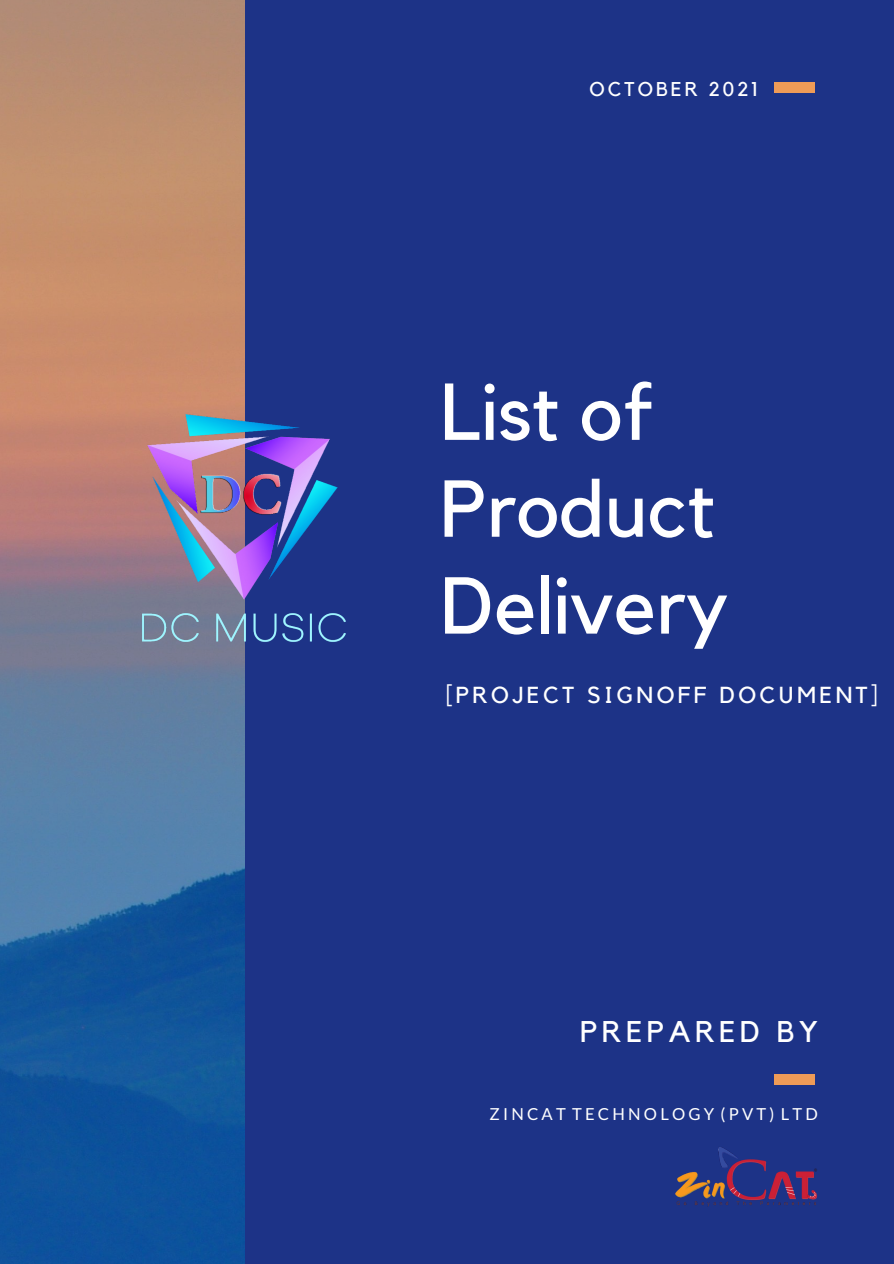
<style>
.page{position:relative;width:894px;height:1264px;background:#fff}
.page>*{position:absolute;margin:0;border:0;box-sizing:border-box;transform-origin:0 0}
.t1{font:79.5px/96.9px "Kollektif";color:#fff}
.t2{font:29.85px "Kollektif";letter-spacing:.15em;color:#fff}
.t3{font:23.1px "Kollektif";letter-spacing:.15em;color:#fff}
.t4{font:19.8px "Kollektif";letter-spacing:.15em;color:#fff}
.t5{font:16.5px "Lato";letter-spacing:.19em;color:#fff}
</style>
<div class="page">
<div style="left:0;top:0;width:893px;height:1263px;background:#1d3387"></div>
<img style="left:0;top:0;width:244px;height:1263px">
<div style="left:774px;top:82px;width:40px;height:10px;background:#ee9b57"></div>
<div style="left:774px;top:1074px;width:40px;height:10px;background:#ee9b57"></div>
<img style="left:110px;top:398px;width:236px;height:258px">
<img style="left:675px;top:1147px;width:142px;height:60px">
<p class="t4" style="left:589px;top:80px;width:169px">OCTOBER 2021</p>
<p class="t1" style="left:440px;top:367px;width:290px">List of<br>Product<br>Delivery</p>
<p class="t3" style="left:446px;top:684px;width:433px">[PROJECT SIGNOFF DOCUMENT]</p>
<p class="t2" style="left:580px;top:1018px;width:239px">PREPARED BY</p>
<p class="t5" style="left:489px;top:1103px;width:330px">ZINCAT TECHNOLOGY (PVT) LTD</p>
</div>
